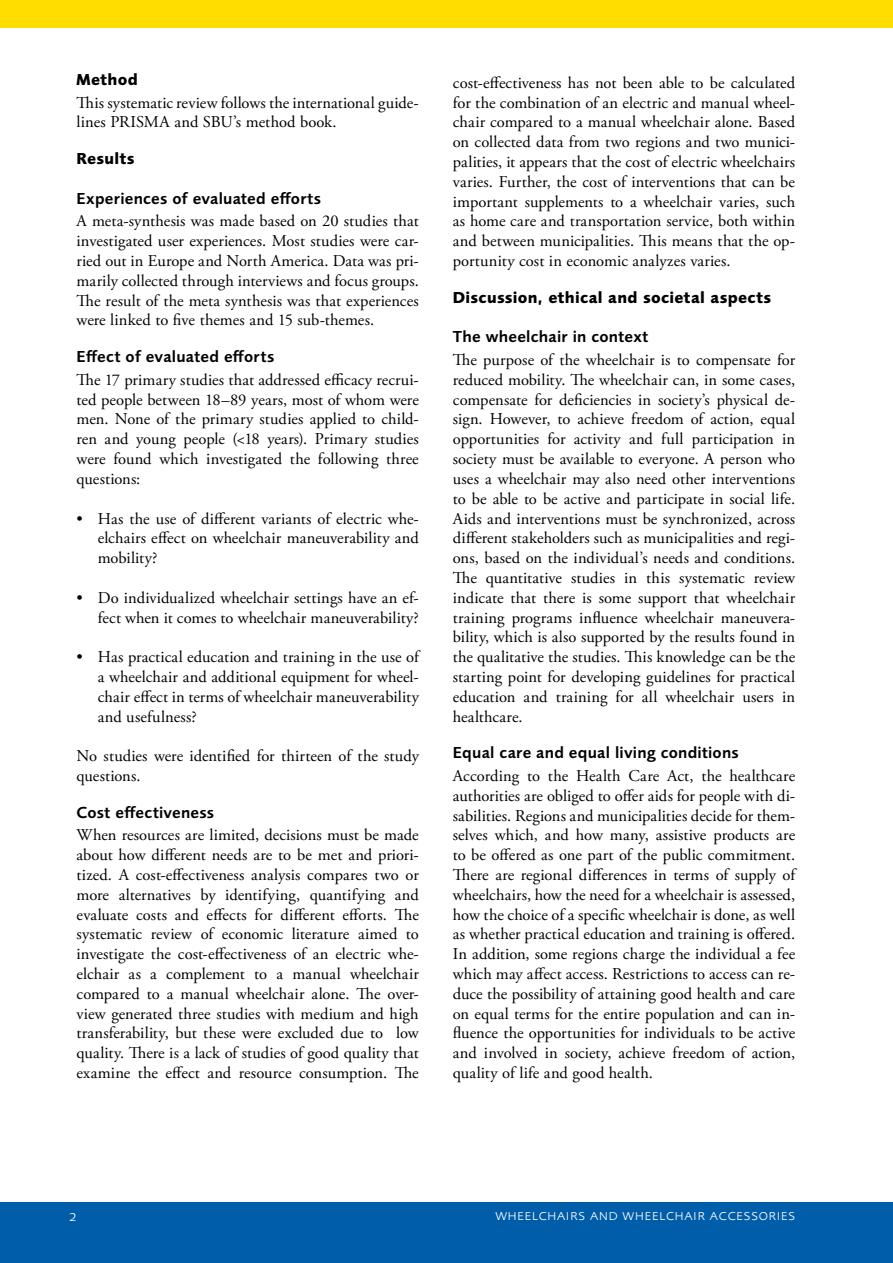
<style>
.page{position:relative;width:893px;height:1263px;background:#fff}
.page>*{position:absolute;margin:0;border:0;box-sizing:border-box;transform-origin:0 0}
.Brödtext{font:16.5px/19.8px "Adobe Garamond Pro";letter-spacing:.005em;color:#000;text-align:justify}
.t1{font:600 16.5px "Foundry Sans";letter-spacing:.015em;color:#000}
.t2{font:700 16.5px "Foundry Sans";letter-spacing:.015em;color:#000}
.t3{font:300 15.45px "Foundry Sans Expert";letter-spacing:.03em;color:#fff}
</style>
<div class="page">
<div style="left:0;top:0;width:893px;height:28px;background:#fd0"></div>
<div style="left:0;top:1202px;width:893px;height:61px;background:#005da9"></div>
<h3 class="t2" style="left:77px;top:70px;width:63px">Method</h3>
<p class="Brödtext" style="left:77px;top:93px;width:343px">This systematic review follows the international guide&shy;lines PRISMA and SBU’s method book.</p>
<h3 class="t2" style="left:77px;top:149px;width:60px">Results</h3>
<h4 class="t1" style="left:77px;top:189px;width:246px">Experiences of evaluated efforts</h4>
<p class="Brödtext" style="left:77px;top:212px;width:344px">A meta-synthesis was made based on 20 studies that investigated user experiences. Most studies were car&shy;ried out in Europe and North America. Data was pri&shy;marily collected through interviews and focus groups.<br>The result of the meta synthesis was that experiences were linked to five themes and 15 sub-themes.</p>
<h4 class="t1" style="left:77px;top:347px;width:199px">Effect of evaluated efforts</h4>
<p class="Brödtext" style="left:77px;top:370px;width:344px">The 17 primary studies that addressed efficacy recrui&shy;ted people between 18–89 years, most of whom were men. None of the primary studies applied to child&shy;ren and young people (&lt;18 years). Primary studies were found which investigated the following three questions:</p>
<p class="Brödtext" style="left:98px;top:509px;width:323px;text-indent:-21px">• Has the use of different variants of electric whe&shy;elchairs effect on wheelchair maneuverability and mobility?</p>
<p class="Brödtext" style="left:77px;top:588px;width:344px;text-align:right">• Do individualized wheelchair settings have an ef&shy;fect when it comes to wheelchair maneuverability?</p>
<p class="Brödtext" style="left:98px;top:647px;width:323px;text-indent:-21px">• Has practical education and training in the use of a wheelchair and additional equipment for wheel&shy;chair effect in terms of wheelchair maneuverability and usefulness?</p>
<p class="Brödtext" style="left:77px;top:746px;width:344px">No studies were identified for thirteen of the study questions.</p>
<h4 class="t1" style="left:77px;top:802px;width:139px">Cost effectiveness</h4>
<p class="Brödtext" style="left:77px;top:826px;width:344px">When resources are limited, decisions must be made about how different needs are to be met and priori&shy;tized. A cost-effectiveness analysis compares two or more alternatives by identifying, quantifying and evaluate costs and effects for different efforts. The systematic review of economic literature aimed to investigate the cost-effectiveness of an electric whe&shy;elchair as a complement to a manual wheelchair compared to a manual wheelchair alone. The over&shy;view generated three studies with medium and high transferability, but these were excluded due to low quality. There is a lack of studies of good quality that examine the effect and resource consumption. The</p>
<p class="Brödtext" style="left:453px;top:73px;width:344px">cost-effectiveness has not been able to be calculated for the combination of an electric and manual wheel&shy;chair compared to a manual wheelchair alone. Based on collected data from two regions and two munici&shy;palities, it appears that the cost of electric wheelchairs varies. Further, the cost of interventions that can be important supplements to a wheelchair varies, such as home care and transportation service, both within and between municipalities. This means that the op&shy;portunity cost in economic analyzes varies.</p>
<h3 class="t2" style="left:453px;top:287px;width:320px">Discussion, ethical and societal aspects</h3>
<h4 class="t1" style="left:453px;top:327px;width:197px">The wheelchair in context</h4>
<p class="Brödtext" style="left:453px;top:350px;width:344px">The purpose of the wheelchair is to compensate for reduced mobility. The wheelchair can, in some cases, compensate for deficiencies in society’s physical de&shy;sign. However, to achieve freedom of action, equal opportunities for activity and full participation in society must be available to everyone. A person who uses a wheelchair may also need other interventions to be able to be active and participate in social life.<br>Aids and interventions must be synchronized, across different stakeholders such as municipalities and regi&shy;ons, based on the individual’s needs and conditions.<br>The quantitative studies in this systematic review indicate that there is some support that wheelchair training programs influence wheelchair maneuvera&shy;bility, which is also supported by the results found in the qualitative the studies. This knowledge can be the starting point for developing guidelines for practical education and training for all wheelchair users in healthcare.</p>
<h4 class="t1" style="left:453px;top:743px;width:287px">Equal care and equal living conditions</h4>
<p class="Brödtext" style="left:453px;top:766px;width:344px">According to the Health Care Act, the healthcare authorities are obliged to offer aids for people with di&shy;sabilities. Regions and municipalities decide for them&shy;selves which, and how many, assistive products are to be offered as one part of the public commitment.<br>There are regional differences in terms of supply of wheelchairs, how the need for a wheelchair is assessed, how the choice of a specific wheelchair is done, as well as whether practical education and training is offered.<br>In addition, some regions charge the individual a fee which may affect access. Restrictions to access can re&shy;duce the possibility of attaining good health and care on equal terms for the entire population and can in&shy;fluence the opportunities for individuals to be active and involved in society, achieve freedom of action, quality of life and good health.</p>
<p class="t3" style="left:69px;top:1206px;width:9px">2</p>
<p class="t3" style="left:495px;top:1206px;width:302px">wheelchairs and wheelchair accessories</p>
</div>
